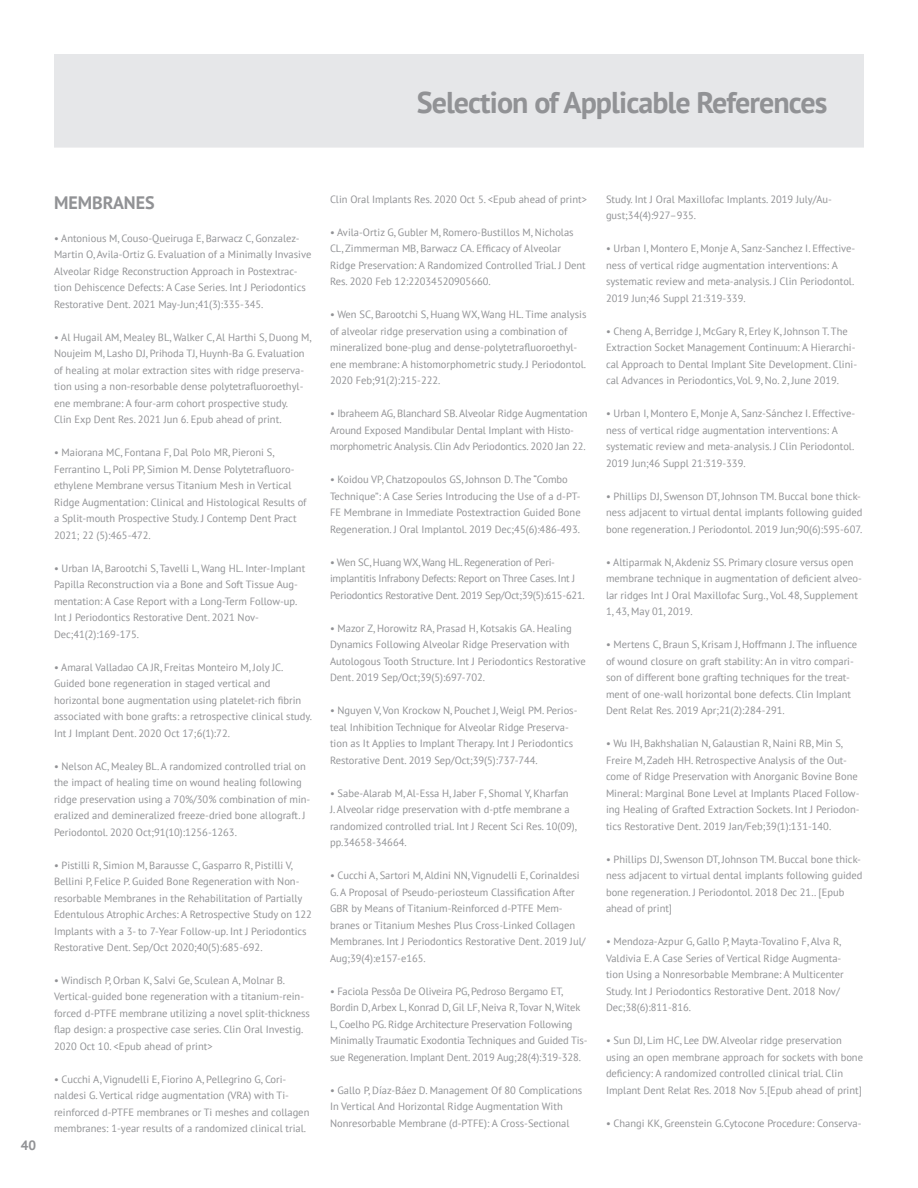
<style>
.page{position:relative;width:918px;height:1188px;background:#fff}
.page>*{position:absolute;margin:0;border:0;box-sizing:border-box;transform-origin:0 0}
.t1{font:700 30px "PT Sans";letter-spacing:-.03em;color:#919295}
.t2{font:700 18px "PT Sans";color:#919295}
.t3{font:700 13.5px "PT Sans";color:#919295}
.t4{font:10.5px/16.5px "PT Sans";color:#919295}
.t5{font:10.5px/16.5px "PT Sans";letter-spacing:-.02em;color:#919295}
</style>
<div class="page">
<div style="left:54px;top:54px;width:810px;height:94px;background:#e6e7e9"></div>
<h1 class="t1" style="left:417px;top:82px;width:412px">Selection of Applicable References</h1>
<p class="t3" style="left:21px;top:1136px;width:17px">40</p>
<h2 class="t2" style="left:54px;top:190px;width:102px">MEMBRANES</h2>
<p class="t4" style="left:54px;top:229px;width:259px">• Antonious M, Couso-Queiruga E, Barwacz C, Gonzalez-Martin O, Avila-Ortiz G. Evaluation of a Minimally Invasive Alveolar Ridge Reconstruction Approach in Postextrac&shy;tion Dehiscence Defects: A Case Series. Int J Periodontics Restorative Dent. 2021 May-Jun;41(3):335-345.</p>
<p class="t4" style="left:54px;top:328px;width:259px">• Al Hugail AM, Mealey BL, Walker C, Al Harthi S, Duong M, Noujeim M, Lasho DJ, Prihoda TJ, Huynh-Ba G. Evaluation of healing at molar extraction sites with ridge preserva&shy;tion using a non-resorbable dense polytetrafluoroethyl&shy;ene membrane: A four-arm cohort prospective study.<br>Clin Exp Dent Res. 2021 Jun 6. Epub ahead of print.</p>
<p class="t4" style="left:54px;top:444px;width:254px">• Maiorana MC, Fontana F, Dal Polo MR, Pieroni S, Ferrantino L, Poli PP, Simion M. Dense Polytetrafluoro&shy;ethylene Membrane versus Titanium Mesh in Vertical Ridge Augmentation: Clinical and Histological Results of a Split-mouth Prospective Study. J Contemp Dent Pract 2021; 22 (5):465-472.</p>
<p class="t4" style="left:54px;top:559px;width:253px">• Urban IA, Barootchi S, Tavelli L, Wang HL. Inter-Implant Papilla Reconstruction via a Bone and Soft Tissue Aug&shy;mentation: A Case Report with a Long-Term Follow-up.<br>Int J Periodontics Restorative Dent. 2021 Nov-Dec;41(2):169-175.</p>
<p class="t4" style="left:54px;top:658px;width:260px">• Amaral Valladao CA JR, Freitas Monteiro M, Joly JC.<br>Guided bone regeneration in staged vertical and horizontal bone augmentation using platelet-rich fibrin associated with bone grafts: a retrospective clinical study.<br>Int J Implant Dent. 2020 Oct 17;6(1):72.</p>
<p class="t4" style="left:54px;top:757px;width:258px">• Nelson AC, Mealey BL. A randomized controlled trial on the impact of healing time on wound healing following ridge preservation using a 70%/30% combination of min&shy;eralized and demineralized freeze-dried bone allograft. J Periodontol. 2020 Oct;91(10):1256-1263.</p>
<p class="t4" style="left:54px;top:856px;width:259px">• Pistilli R, Simion M, Barausse C, Gasparro R, Pistilli V, Bellini P, Felice P. Guided Bone Regeneration with Non&shy;resorbable Membranes in the Rehabilitation of Partially Edentulous Atrophic Arches: A Retrospective Study on 122<br>Implants with a 3- to 7-Year Follow-up. Int J Periodontics Restorative Dent. Sep/Oct 2020;40(5):685-692.</p>
<p class="t4" style="left:54px;top:972px;width:258px">• Windisch P, Orban K, Salvi Ge, Sculean A, Molnar B.<br>Vertical-guided bone regeneration with a titanium-rein&shy;forced d-PTFE membrane utilizing a novel split-thickness flap design: a prospective case series. Clin Oral Investig.<br>2020 Oct 10. &lt;Epub ahead of print&gt;</p>
<p class="t4" style="left:54px;top:1071px;width:257px">• Cucchi A, Vignudelli E, Fiorino A, Pellegrino G, Cori&shy;naldesi G. Vertical ridge augmentation (VRA) with Ti&shy;reinforced d-PTFE membranes or Ti meshes and collagen membranes: 1-year results of a randomized clinical trial.</p>
<p class="t4" style="left:330px;top:191px;width:258px">Clin Oral Implants Res. 2020 Oct 5. &lt;Epub ahead of print&gt;</p>
<p class="t4" style="left:330px;top:224px;width:257px">• Avila-Ortiz G, Gubler M, Romero-Bustillos M, Nicholas CL, Zimmerman MB, Barwacz CA. Efficacy of Alveolar Ridge Preservation: A Randomized Controlled Trial. J Dent Res. 2020 Feb 12:22034520905660.</p>
<p class="t4" style="left:330px;top:306px;width:258px">• Wen SC, Barootchi S, Huang WX, Wang HL. Time analysis of alveolar ridge preservation using a combination of mineralized bone-plug and dense-polytetrafluoroethyl&shy;ene membrane: A histomorphometric study. J Periodontol.<br>2020 Feb;91(2):215-222.</p>
<p class="t4" style="left:330px;top:405px;width:259px">• Ibraheem AG, Blanchard SB. Alveolar Ridge Augmentation<br>Around Exposed Mandibular Dental Implant with Histo&shy;morphometric Analysis. Clin Adv Periodontics. 2020 Jan 22.</p>
<p class="t4" style="left:330px;top:471px;width:252px">• Koidou VP, Chatzopoulos GS, Johnson D. The “Combo Technique”: A Case Series Introducing the Use of a d-PT-FE Membrane in Immediate Postextraction Guided Bone Regeneration. J Oral Implantol. 2019 Dec;45(6):486-493.</p>
<p class="t5" style="left:330px;top:554px;width:256px">• Wen SC, Huang WX, Wang HL. Regeneration of Peri&shy;implantitis Infrabony Defects: Report on Three Cases. Int J<br>Periodontics Restorative Dent. 2019 Sep/Oct;39(5):615-621.</p>
<p class="t4" style="left:330px;top:620px;width:257px">• Mazor Z, Horowitz RA, Prasad H, Kotsakis GA. Healing Dynamics Following Alveolar Ridge Preservation with Autologous Tooth Structure. Int J Periodontics Restorative Dent. 2019 Sep/Oct;39(5):697-702.</p>
<p class="t4" style="left:330px;top:702px;width:249px">• Nguyen V, Von Krockow N, Pouchet J, Weigl PM. Perios&shy;teal Inhibition Technique for Alveolar Ridge Preserva&shy;tion as It Applies to Implant Therapy. Int J Periodontics Restorative Dent. 2019 Sep/Oct;39(5):737-744.</p>
<p class="t4" style="left:330px;top:785px;width:248px">• Sabe-Alarab M, Al-Essa H, Jaber F, Shomal Y, Kharfan<br>J. Alveolar ridge preservation with d-ptfe membrane a randomized controlled trial. Int J Recent Sci Res. 10(09), pp.34658-34664.</p>
<p class="t4" style="left:330px;top:867px;width:257px">• Cucchi A, Sartori M, Aldini NN, Vignudelli E, Corinaldesi G. A Proposal of Pseudo-periosteum Classification After GBR by Means of Titanium-Reinforced d-PTFE Mem&shy;branes or Titanium Meshes Plus Cross-Linked Collagen Membranes. Int J Periodontics Restorative Dent. 2019 Jul/ Aug;39(4):e157-e165.</p>
<p class="t4" style="left:330px;top:983px;width:259px">• Faciola Pessôa De Oliveira PG, Pedroso Bergamo ET, Bordin D, Arbex L, Konrad D, Gil LF, Neiva R, Tovar N, Witek L, Coelho PG. Ridge Architecture Preservation Following Minimally Traumatic Exodontia Techniques and Guided Tis&shy;sue Regeneration. Implant Dent. 2019 Aug;28(4):319-328.</p>
<p class="t4" style="left:330px;top:1082px;width:254px">• Gallo P, Díaz-Báez D. Management Of 80 Complications<br>In Vertical And Horizontal Ridge Augmentation With<br>Nonresorbable Membrane (d-PTFE): A Cross-Sectional</p>
<p class="t4" style="left:606px;top:191px;width:228px">Study. Int J Oral Maxillofac Implants. 2019 July/Au&shy;gust;34(4):927–935.</p>
<p class="t4" style="left:606px;top:240px;width:251px">• Urban I, Montero E, Monje A, Sanz-Sanchez I. Effective&shy;ness of vertical ridge augmentation interventions: A systematic review and meta-analysis. J Clin Periodontol.<br>2019 Jun;46 Suppl 21:319-339.</p>
<p class="t4" style="left:606px;top:323px;width:253px">• Cheng A, Berridge J, McGary R, Erley K, Johnson T. The Extraction Socket Management Continuum: A Hierarchi&shy;cal Approach to Dental Implant Site Development. Clini&shy;cal Advances in Periodontics, Vol. 9, No. 2, June 2019.</p>
<p class="t4" style="left:606px;top:405px;width:251px">• Urban I, Montero E, Monje A, Sanz-Sánchez I. Effective&shy;ness of vertical ridge augmentation interventions: A systematic review and meta-analysis. J Clin Periodontol.<br>2019 Jun;46 Suppl 21:319-339.</p>
<p class="t4" style="left:606px;top:487px;width:258px">• Phillips DJ, Swenson DT, Johnson TM. Buccal bone thick&shy;ness adjacent to virtual dental implants following guided bone regeneration. J Periodontol. 2019 Jun;90(6):595-607.</p>
<p class="t4" style="left:606px;top:553px;width:257px">• Altiparmak N, Akdeniz SS. Primary closure versus open membrane technique in augmentation of deficient alveo&shy;lar ridges Int J Oral Maxillofac Surg., Vol. 48, Supplement 1, 43, May 01, 2019.</p>
<p class="t4" style="left:606px;top:636px;width:253px">• Mertens C, Braun S, Krisam J, Hoffmann J. The influence of wound closure on graft stability: An in vitro compari&shy;son of different bone grafting techniques for the treat&shy;ment of one-wall horizontal bone defects. Clin Implant Dent Relat Res. 2019 Apr;21(2):284-291.</p>
<p class="t4" style="left:606px;top:735px;width:255px">• Wu IH, Bakhshalian N, Galaustian R, Naini RB, Min S, Freire M, Zadeh HH. Retrospective Analysis of the Out&shy;come of Ridge Preservation with Anorganic Bovine Bone Mineral: Marginal Bone Level at Implants Placed Follow&shy;ing Healing of Grafted Extraction Sockets. Int J Periodon&shy;tics Restorative Dent. 2019 Jan/Feb;39(1):131-140.</p>
<p class="t4" style="left:606px;top:850px;width:258px">• Phillips DJ, Swenson DT, Johnson TM. Buccal bone thick&shy;ness adjacent to virtual dental implants following guided bone regeneration. J Periodontol. 2018 Dec 21.. [Epub ahead of print]</p>
<p class="t4" style="left:606px;top:933px;width:239px">• Mendoza-Azpur G, Gallo P, Mayta-Tovalino F, Alva R, Valdivia E. A Case Series of Vertical Ridge Augmenta&shy;tion Using a Nonresorbable Membrane: A Multicenter Study. Int J Periodontics Restorative Dent. 2018 Nov/ Dec;38(6):811-816.</p>
<p class="t4" style="left:606px;top:1032px;width:259px">• Sun DJ, Lim HC, Lee DW. Alveolar ridge preservation using an open membrane approach for sockets with bone deficiency: A randomized controlled clinical trial. Clin Implant Dent Relat Res. 2018 Nov 5.[Epub ahead of print]</p>
<p class="t4" style="left:606px;top:1114px;width:257px">• Changi KK, Greenstein G.Cytocone Procedure: Conserva-</p>
</div>
